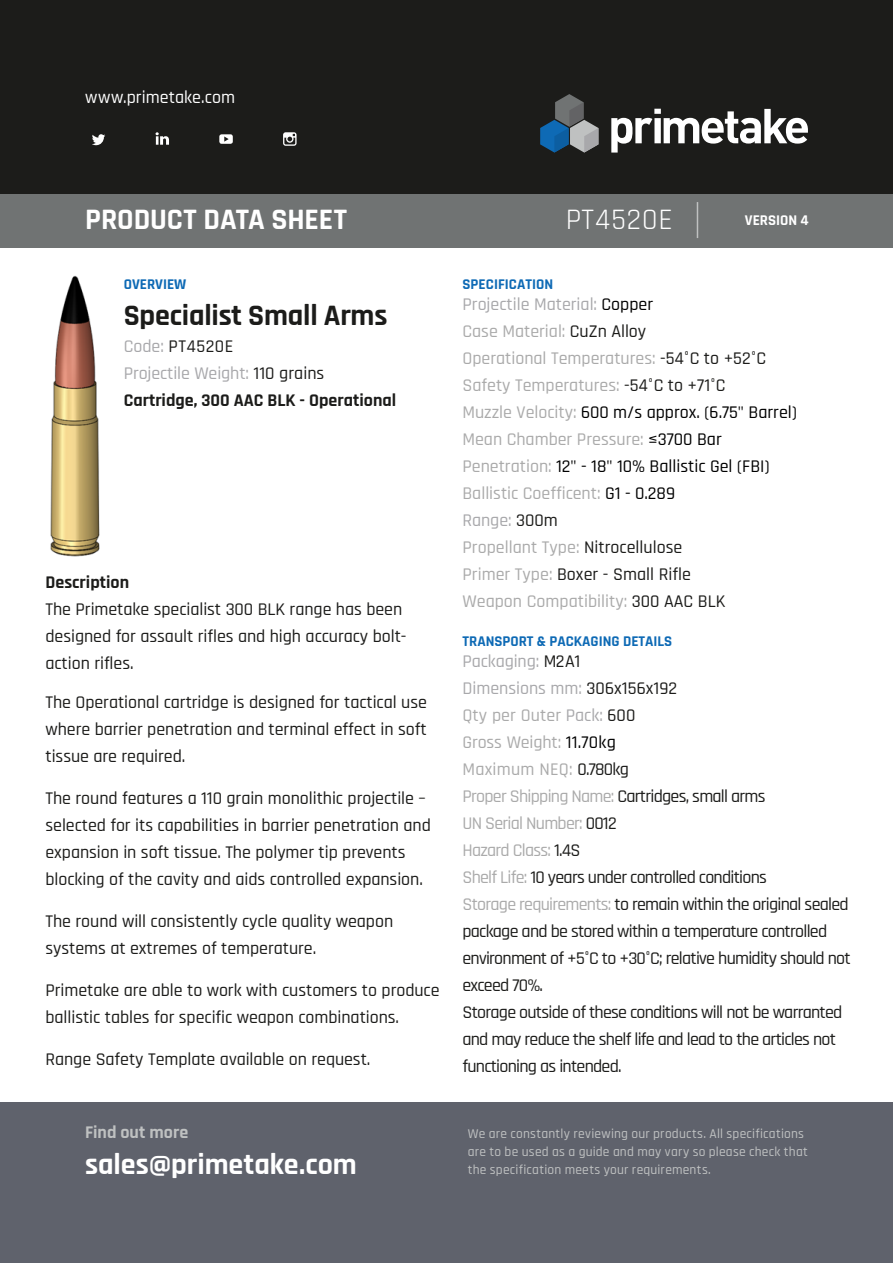
<style>
.page{position:relative;width:893px;height:1263px;background:#fff}
.page>*{position:absolute;margin:0;border:0;box-sizing:border-box;transform-origin:0 0}
.t1{font:700 30px "Rajdhani";letter-spacing:-.005em;color:#fff}
.t2{font:700 30px "Rajdhani";letter-spacing:-.01em;color:#1c1c1a}
.t3{font:30px "Rajdhani";letter-spacing:.03em;color:#fff}
.t4{font:500 18px/27px "Rajdhani";letter-spacing:-.005em;color:#1c1c1a}
.t5{font:500 18px/27px "Rajdhani";letter-spacing:-.04em;color:#1c1c1a}
.t6{font:500 18px/27px "Rajdhani";color:#aaa}
.t7{font:700 18px/27px "Rajdhani";color:#1c1c1a}
.t8{font:500 18px "Rajdhani";letter-spacing:.005em;color:#fff}
.t9{font:700 18px "Rajdhani";color:#bfc1c1}
.t10{font:700 15px "Rajdhani";color:#0e6ab5}
.t11{font:700 15px "Rajdhani";color:#fff}
.t12{font:500 13.5px "Rajdhani";letter-spacing:.015em;color:#bfc1c1}
.s1{font-weight:500;color:#a8a8ab}
.s2{font-weight:500}
.s3{font-weight:700}
.s4{color:#a8a8ab}
.s5{color:#000}
.s6{color:#1c1c1a}
.s7{color:#aaa}
</style>
<div class="page">
<div style="left:0;top:193px;width:893px;height:54px;background:#707373"></div>
<hr style="left:697px;top:202px;width:1px;height:36px;background:#bfc1c1">
<div style="left:0;top:0;width:893px;height:193px;background:#1c1c1a"></div>
<svg style="left:92px;top:134px;width:13px;height:11px"></svg>
<svg style="left:219px;top:134px;width:14px;height:10px"></svg>
<svg style="left:283px;top:132px;width:14px;height:14px"></svg>
<svg style="left:156px;top:132px;width:13px;height:13px"></svg>
<svg style="left:540px;top:94px;width:58px;height:59px"></svg>
<svg style="left:611px;top:109px;width:197px;height:44px"></svg>
<div style="left:0;top:1102px;width:893px;height:161px;background:#5f626c"></div>
<img style="left:50px;top:275px;width:50px;height:282px">
<p class="t8" style="left:85px;top:87px;width:151px">www.primetake.com</p>
<p class="t1" style="left:85px;top:201px;width:264px">PRODUCT DATA SHEET</p>
<p class="t3" style="left:566px;top:202px;width:109px">PT4520E</p>
<p class="t11" style="left:745px;top:211px;width:65px">VERSION 4</p>
<p class="t10" style="left:124px;top:275px;width:64px">OVERVIEW</p>
<p class="t2" style="left:124px;top:297px;width:265px">Specialist Small Arms</p>
<p class="t7" style="left:124px;top:333px;width:274px"><span class="s1">Code:</span> <span class="s2">PT4520E<br></span><span class="s1">Projectile Weight:</span> <span class="s2">110 grains<br></span>Cartridge, 300 AAC BLK - Operational</p>
<p class="t4" style="left:45px;top:569px;width:362px"><span class="s3">Description<br></span>The Primetake specialist 300 BLK range has been designed for assault rifles and high accuracy bolt&shy;action rifles.</p>
<p class="t4" style="left:45px;top:690px;width:383px;text-align:justify">The Operational cartridge is designed for tactical use where barrier penetration and terminal effect in soft tissue are required.</p>
<p class="t4" style="left:45px;top:786px;width:387px">The round features a 110 grain monolithic projectile – selected for its capabilities in barrier penetration and expansion in soft tissue. The polymer tip prevents blocking of the cavity and aids controlled expansion.</p>
<p class="t4" style="left:45px;top:909px;width:349px">The round will consistently cycle quality weapon systems at extremes of temperature.</p>
<p class="t4" style="left:45px;top:978px;width:396px">Primetake are able to work with customers to produce ballistic tables for specific weapon combinations.</p>
<p class="t4" style="left:45px;top:1047px;width:326px">Range Safety Template available on request.</p>
<p class="t10" style="left:462px;top:275px;width:92px">SPECIFICATION</p>
<p class="t6" style="left:462px;top:291px;width:336px"><span class="s4">Projectile Material:</span> <span class="s5">Copper<br></span>Case Material: <span class="s6">CuZn Alloy<br></span>Operational Temperatures: <span class="s6">-54°C to +52°C </span>Safety Temperatures: <span class="s6">-54°C to +71°C<br></span>Muzzle Velocity: <span class="s5">600 m/s approx. (6.75" Barrel)<br></span>Mean Chamber Pressure: <span class="s5">≤3700 Bar </span>Penetration: <span class="s5">12" - 18" 10% Ballistic Gel (FBI)<br></span>Ballistic Coefficent: <span class="s5">G1 - 0.289<br></span><span class="s4">Range:</span> <span class="s6">300m<br></span>Propellant Type: <span class="s6">Nitrocellulose<br></span>Primer Type: <span class="s6">Boxer - Small Rifle<br></span>Weapon Compatibility: <span class="s6">300 AAC BLK</span></p>
<p class="t10" style="left:462px;top:632px;width:211px">TRANSPORT &amp; PACKAGING DETAILS</p>
<p class="t5" style="left:462px;top:648px;width:390px"><span class="s4">Packaging:</span> M2A1<br><span class="s4">Dimensions mm:</span> 306x156x192<br><span class="s7">Qty per Outer</span> <span class="s4">Pack:</span> 600<br><span class="s7">Gross Weight:</span> <span class="s5">11.70kg<br></span><span class="s7">Maximum NEQ:</span> 0.780kg<br><span class="s7">Proper Shipping Name:</span> Cartridges, small arms<br><span class="s7">UN Serial Number:</span> 0012<br><span class="s7">Hazard Class:</span> 1.4S<br><span class="s7">Shelf Life:</span> 10 years under controlled conditions<br><span class="s7">Storage requirements:</span> to remain within the original sealed package and be stored within a temperature controlled environment of +5°C to +30°C; relative humidity should not exceed 70%.<br>Storage outside of these conditions will not be warranted and may reduce the shelf life and lead to the articles not functioning as intended.</p>
<p class="t9" style="left:85px;top:1121px;width:105px">Find out more</p>
<p class="t12" style="left:468px;top:1126px;width:338px">We are constantly reviewing our products. All specifications</p>
<p class="t12" style="left:468px;top:1144px;width:342px">are to be used as a guide and may vary so please check that</p>
<p class="t1" style="left:85px;top:1146px;width:273px">sales@primetake.com</p>
<p class="t12" style="left:468px;top:1162px;width:245px">the specification meets your requirements.</p>
</div>
